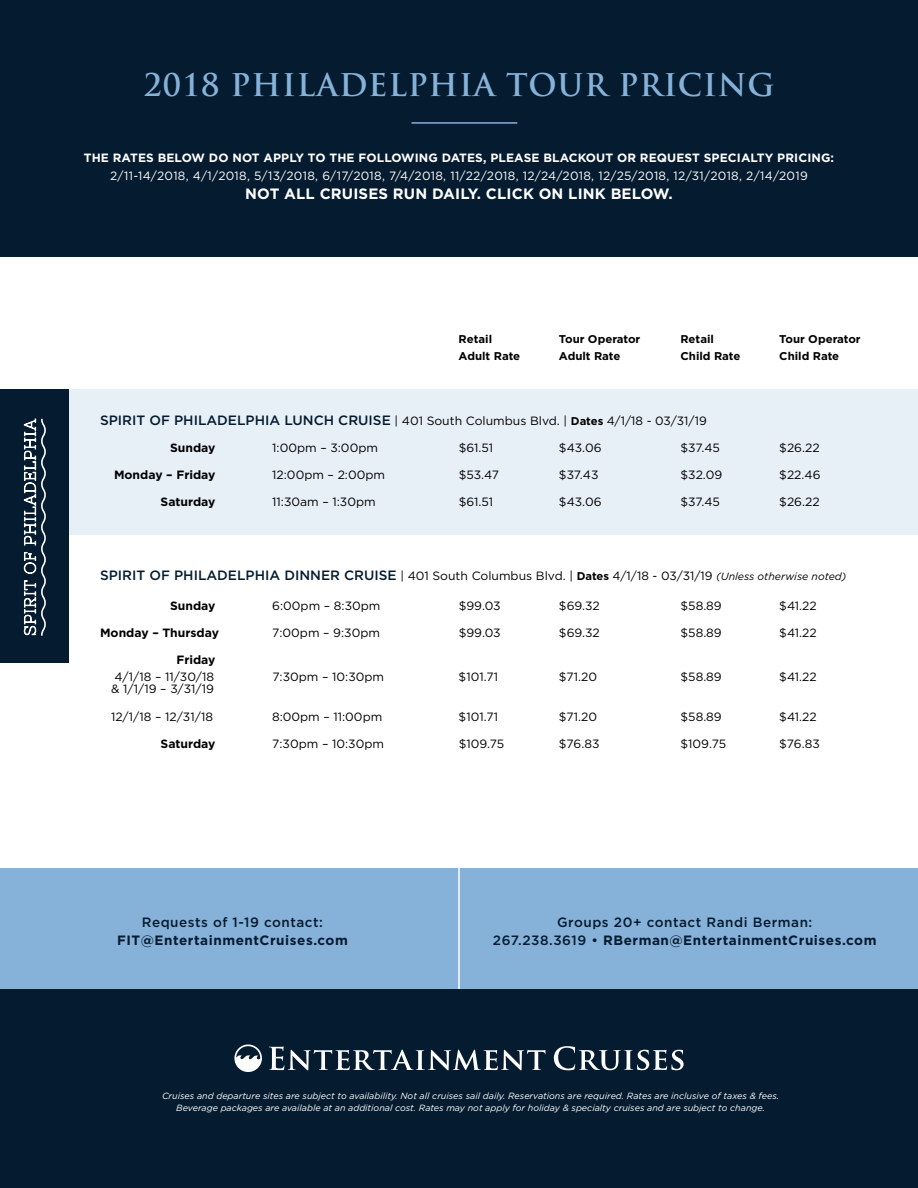
<style>
.page{position:relative;width:918px;height:1188px;background:#fff}
.page>*{position:absolute;margin:0;border:0;box-sizing:border-box;transform-origin:0 0}
.t1{font:700 30.45px "Trajan Pro";letter-spacing:.03em;color:#86b1d8}
.t2{font:700 15px "Gotham";letter-spacing:.01em;color:#fff}
.t3{font:500 13.5px/18px "Gotham";letter-spacing:.04em;color:#051c30;text-align:center}
.t4{font:700 13.5px "Gotham";letter-spacing:.04em;color:#051c30}
.t5{font:12px "Gotham";color:#000}
.t6{font:12px "Gotham";letter-spacing:.025em;color:#fff}
.t7{font:700 12px "Gotham";letter-spacing:.01em;color:#fff}
.t8{font:700 12px "Gotham";color:#000}
.t9{font:700 11.25px "Gotham";color:#000}
.t10{font:italic 9px/12px "Gotham";color:#fff;text-align:center}
.s1{font-weight:500;font-size:13.5px;color:#051c30}
.s2{font-weight:700;font-size:11.25px}
.s3{font-style:italic;font-size:10.5px}
.s4{font-weight:700}
</style>
<div class="page">
<div style="left:0;top:389px;width:918px;height:146px;background:#e7eff7"></div>
<div style="left:0;top:0;width:918px;height:256px;background:#051c30"></div>
<div style="left:0;top:868px;width:918px;height:162px;background:#86b1d8"></div>
<hr style="left:458px;top:860px;width:2px;height:153px;background:#fff">
<div style="left:0;top:990px;width:918px;height:198px;background:#051c30"></div>
<svg style="left:269px;top:1046px;width:276px;height:24px"></svg>
<svg style="left:554px;top:1046px;width:130px;height:24px"></svg>
<svg style="left:235px;top:1055px;width:27px;height:16px"></svg>
<div style="left:234px;top:1044px;width:28px;height:28px;border:2px solid #fff;border-radius:50%"></div>
<hr style="left:411px;top:122px;width:106px;height:2px;background:#86b1d8">
<div style="left:0;top:389px;width:68px;height:274px;background:#051c30"></div>
<svg style="left:24px;top:419px;width:22px;height:217px"></svg>
<h1 class="t1" style="left:144px;top:66px;width:632px">2018 PHILADELPHIA TOUR PRICING</h1>
<p class="t7" style="left:84px;top:149px;width:752px">THE RATES BELOW DO NOT APPLY TO THE FOLLOWING DATES, PLEASE BLACKOUT OR REQUEST SPECIALTY PRICING:</p>
<p class="t6" style="left:110px;top:168px;width:699px">2/11-14/2018, 4/1/2018, 5/13/2018, 6/17/2018, 7/4/2018, 11/22/2018, 12/24/2018, 12/25/2018, 12/31/2018, 2/14/2019</p>
<p class="t2" style="left:245px;top:184px;width:429px">NOT ALL CRUISES RUN DAILY. CLICK ON LINK BELOW.</p>
<p class="t9" style="left:459px;top:332px;width:35px">Retail</p>
<p class="t9" style="left:559px;top:332px;width:83px">Tour Operator</p>
<p class="t9" style="left:681px;top:332px;width:35px">Retail</p>
<p class="t9" style="left:779px;top:332px;width:83px">Tour Operator</p>
<p class="t9" style="left:459px;top:348px;width:63px">Adult Rate</p>
<p class="t9" style="left:559px;top:348px;width:63px">Adult Rate</p>
<p class="t9" style="left:681px;top:348px;width:61px">Child Rate</p>
<p class="t9" style="left:779px;top:348px;width:61px">Child Rate</p>
<p class="t5" style="left:100px;top:413px;width:608px"><span class="s1">SPIRIT OF PHILADELPHIA LUNCH CRUISE</span> | 401 South Columbus Blvd. | <span class="s2">Dates</span> 4/1/18 - 03/31/19</p>
<p class="t8" style="left:170px;top:440px;width:47px">Sunday</p>
<p class="t5" style="left:272px;top:440px;width:107px">1:00pm – 3:00pm</p>
<p class="t5" style="left:459px;top:440px;width:36px">$61.51</p>
<p class="t5" style="left:559px;top:440px;width:44px">$43.06</p>
<p class="t5" style="left:681px;top:440px;width:41px">$37.45</p>
<p class="t5" style="left:779px;top:440px;width:42px">$26.22</p>
<p class="t8" style="left:114px;top:467px;width:103px">Monday – Friday</p>
<p class="t5" style="left:272px;top:467px;width:114px">12:00pm – 2:00pm</p>
<p class="t5" style="left:459px;top:467px;width:42px">$53.47</p>
<p class="t5" style="left:559px;top:467px;width:41px">$37.43</p>
<p class="t5" style="left:681px;top:467px;width:43px">$32.09</p>
<p class="t5" style="left:779px;top:467px;width:43px">$22.46</p>
<p class="t8" style="left:161px;top:494px;width:56px">Saturday</p>
<p class="t5" style="left:272px;top:494px;width:105px">11:30am – 1:30pm</p>
<p class="t5" style="left:459px;top:494px;width:36px">$61.51</p>
<p class="t5" style="left:559px;top:494px;width:44px">$43.06</p>
<p class="t5" style="left:681px;top:494px;width:41px">$37.45</p>
<p class="t5" style="left:779px;top:494px;width:42px">$26.22</p>
<p class="t5" style="left:100px;top:568px;width:748px"><span class="s1">SPIRIT OF PHILADELPHIA DINNER CRUISE</span> | 401 South Columbus Blvd. | <span class="s2">Dates</span> 4/1/18 - 03/31/19 <span class="s3">(Unless otherwise noted)</span></p>
<p class="t8" style="left:170px;top:598px;width:47px">Sunday</p>
<p class="t5" style="left:272px;top:598px;width:110px">6:00pm – 8:30pm</p>
<p class="t5" style="left:459px;top:598px;width:44px">$99.03</p>
<p class="t5" style="left:559px;top:598px;width:42px">$69.32</p>
<p class="t5" style="left:681px;top:598px;width:43px">$58.89</p>
<p class="t5" style="left:779px;top:598px;width:39px">$41.22</p>
<p class="t8" style="left:100px;top:625px;width:120px">Monday – Thursday</p>
<p class="t5" style="left:272px;top:625px;width:109px">7:00pm – 9:30pm</p>
<p class="t5" style="left:459px;top:625px;width:44px">$99.03</p>
<p class="t5" style="left:559px;top:625px;width:42px">$69.32</p>
<p class="t5" style="left:681px;top:625px;width:43px">$58.89</p>
<p class="t5" style="left:779px;top:625px;width:39px">$41.22</p>
<p class="t8" style="left:176px;top:652px;width:41px">Friday</p>
<p class="t5" style="left:115px;top:669px;width:101px">4/1/18 – 11/30/18</p>
<p class="t5" style="left:272px;top:669px;width:113px">7:30pm – 10:30pm</p>
<p class="t5" style="left:459px;top:669px;width:41px">$101.71</p>
<p class="t5" style="left:559px;top:669px;width:40px">$71.20</p>
<p class="t5" style="left:681px;top:669px;width:43px">$58.89</p>
<p class="t5" style="left:779px;top:669px;width:39px">$41.22</p>
<p class="t5" style="left:111px;top:681px;width:105px">&amp; 1/1/19 – 3/31/19</p>
<p class="t5" style="left:111px;top:709px;width:104px">12/1/18 – 12/31/18</p>
<p class="t5" style="left:272px;top:709px;width:112px">8:00pm – 11:00pm</p>
<p class="t5" style="left:459px;top:709px;width:41px">$101.71</p>
<p class="t5" style="left:559px;top:709px;width:40px">$71.20</p>
<p class="t5" style="left:681px;top:709px;width:43px">$58.89</p>
<p class="t5" style="left:779px;top:709px;width:39px">$41.22</p>
<p class="t8" style="left:161px;top:736px;width:56px">Saturday</p>
<p class="t5" style="left:272px;top:736px;width:113px">7:30pm – 10:30pm</p>
<p class="t5" style="left:459px;top:736px;width:47px">$109.75</p>
<p class="t5" style="left:559px;top:736px;width:42px">$76.83</p>
<p class="t5" style="left:681px;top:736px;width:47px">$109.75</p>
<p class="t5" style="left:779px;top:736px;width:42px">$76.83</p>
<p class="t3" style="left:142px;top:913px;width:183px">Requests of 1-19 contact:</p>
<p class="t4" style="left:117px;top:931px;width:232px">FIT@EntertainmentCruises.com</p>
<p class="t3" style="left:493px;top:913px;width:385px">Groups 20+ contact Randi Berman:<br>267.238.3619 • <span class="s4">RBerman@EntertainmentCruises.com</span></p>
<p class="t10" style="left:162px;top:1089px;width:619px">Cruises and departure sites are subject to availability. Not all cruises sail daily. Reservations are required. Rates are inclusive of taxes &amp; fees.<br>Beverage packages are available at an additional cost. Rates may not apply for holiday &amp; specialty cruises and are subject to change.</p>
</div>
